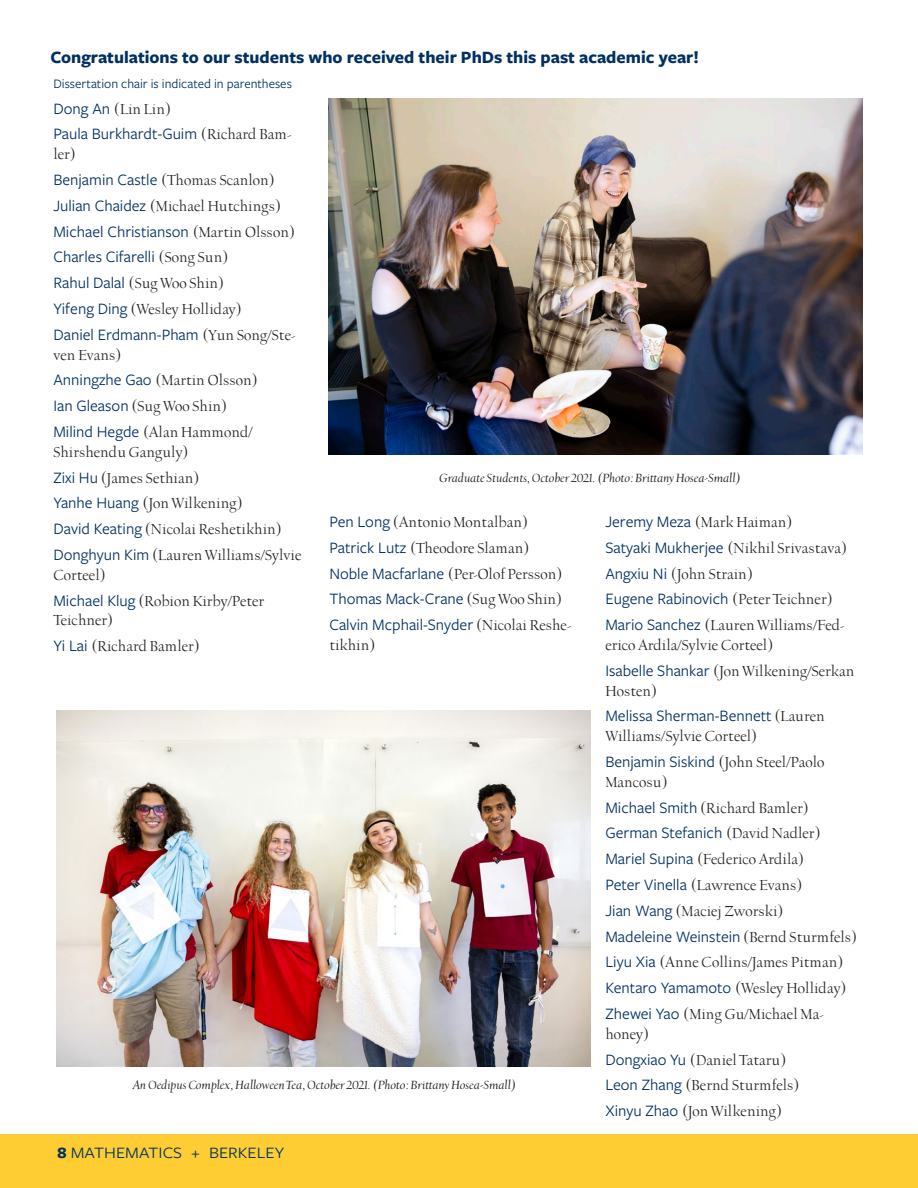
<style>
.page{position:relative;width:918px;height:1188px;background:#fff}
.page>*{position:absolute;margin:0;border:0;box-sizing:border-box;transform-origin:0 0}
.Subtitle{font:700 18px "Freight Sans Pro";color:#003062}
.t1{font:16.5px/19.8px "UC Berkeley OS";color:#231f20}
.t2{font:16.5px/19.8px "Freight Sans Pro";color:#003062}
.t3{font:16.5px "Freight Sans Pro";color:#003262;scale:1.1 1}
.Footnote{font:italic 600 13.5px "UC Berkeley OS";color:#231f20}
.t4{font:13.5px "Freight Sans Pro";color:#003062}
.s1{font-family:"Freight Sans Pro";color:#003062}
.s2{font-family:"UC Berkeley OS";color:#231f20}
.s3{font-weight:700}
</style>
<div class="page">
<div style="left:0;top:1134px;width:918px;height:54px;background:#fecd33"></div>
<img style="left:328px;top:98px;width:535px;height:357px">
<img style="left:56px;top:710px;width:535px;height:357px">
<p class="Subtitle" style="left:50px;top:44px;width:650px">Congratulations to our students who received their PhDs this past academic year!</p>
<p class="t4" style="left:53px;top:74px;width:240px">Dissertation chair is indicated in parentheses</p>
<p class="t1" style="left:53px;top:99px;width:119px"><span class="s1">Dong An</span> (Lin Lin)</p>
<p class="t2" style="left:53px;top:123px;width:239px">Paula Burkhardt-Guim <span class="s2">(Richard Bam&shy;ler)</span></p>
<p class="t1" style="left:53px;top:171px;width:223px"><span class="s1">Benjamin Castle</span> (Thomas Scanlon)</p>
<p class="t1" style="left:53px;top:197px;width:229px"><span class="s1">Julian Chaidez</span> (Michael Hutchings)</p>
<p class="t2" style="left:53px;top:221px;width:243px">Michael Christianson <span class="s2">(Martin Olsson)</span></p>
<p class="t2" style="left:53px;top:246px;width:177px">Charles Cifarelli <span class="s2">(Song Sun)</span></p>
<p class="t1" style="left:53px;top:274px;width:172px"><span class="s1">Rahul Dalal</span> (Sug Woo Shin)</p>
<p class="t1" style="left:53px;top:300px;width:190px"><span class="s1">Yifeng Ding</span> (Wesley Holliday)</p>
<p class="t1" style="left:53px;top:326px;width:243px"><span class="s1">Daniel Erdmann-Pham</span> (Yun Song/Ste&shy;ven Evans)</p>
<p class="t1" style="left:53px;top:371px;width:206px"><span class="s1">Anningzhe Gao</span> (Martin Olsson)</p>
<p class="t1" style="left:53px;top:397px;width:175px"><span class="s1">Ian Gleason</span> (Sug Woo Shin)</p>
<p class="t1" style="left:53px;top:423px;width:201px"><span class="s1">Milind Hegde</span> (Alan Hammond/<br>Shirshendu Ganguly)</p>
<p class="t1" style="left:53px;top:468px;width:148px"><span class="s1">Zixi Hu</span> (James Sethian)</p>
<p class="t1" style="left:53px;top:494px;width:191px"><span class="s1">Yanhe Huang</span> (Jon Wilkening)</p>
<p class="t1" style="left:53px;top:520px;width:230px"><span class="s1">David Keating</span> (Nicolai Reshetikhin)</p>
<p class="t1" style="left:53px;top:546px;width:250px"><span class="s1">Donghyun Kim</span> (Lauren Williams/Sylvie<br>Corteel)</p>
<p class="t1" style="left:53px;top:591px;width:212px"><span class="s1">Michael Klug</span> (Robion Kirby/Peter<br>Teichner)</p>
<p class="t1" style="left:53px;top:637px;width:148px"><span class="s1">Yi Lai</span> (Richard Bamler)</p>
<p class="Footnote" style="left:439px;top:471px;width:303px">Graduate Students, October 2021. (Photo: Brittany Hosea-Small)</p>
<p class="t1" style="left:329px;top:513px;width:200px"><span class="s1">Pen Long</span> (Antonio Montalban)</p>
<p class="t1" style="left:329px;top:539px;width:202px"><span class="s1">Patrick Lutz</span> (Theodore Slaman)</p>
<p class="t1" style="left:329px;top:564px;width:235px"><span class="s1">Noble Macfarlane</span> (Per-Olof Persson)</p>
<p class="t2" style="left:329px;top:588px;width:234px">Thomas Mack-Crane <span class="s2">(Sug Woo Shin)</span></p>
<p class="t1" style="left:329px;top:616px;width:243px"><span class="s1">Calvin Mcphail-Snyder</span> (Nicolai Reshe&shy;tikhin)</p>
<p class="t1" style="left:605px;top:513px;width:189px"><span class="s1">Jeremy Meza</span> (Mark Haiman)</p>
<p class="t1" style="left:605px;top:539px;width:243px"><span class="s1">Satyaki Mukherjee</span> (Nikhil Srivastava)</p>
<p class="t1" style="left:605px;top:564px;width:149px"><span class="s1">Angxiu Ni</span> (John Strain)</p>
<p class="t2" style="left:605px;top:588px;width:229px">Eugene Rabinovich <span class="s2">(Peter Teichner)</span></p>
<p class="t1" style="left:605px;top:616px;width:241px"><span class="s1">Mario Sanchez</span> (Lauren Williams/Fed&shy;erico Ardila/Sylvie Corteel)</p>
<p class="t1" style="left:605px;top:662px;width:251px"><span class="s1">Isabelle Shankar</span> (Jon Wilkening/Serkan<br>Hosten)</p>
<p class="t1" style="left:605px;top:707px;width:221px"><span class="s1">Melissa Sherman-Bennett</span> (Lauren<br>Williams/Sylvie Corteel)</p>
<p class="t1" style="left:605px;top:753px;width:221px"><span class="s1">Benjamin Siskind</span> (John Steel/Paolo<br>Mancosu)</p>
<p class="t1" style="left:605px;top:798px;width:205px"><span class="s1">Michael Smith</span> (Richard Bamler)</p>
<p class="t2" style="left:605px;top:822px;width:217px">German Stefanich <span class="s2">(David Nadler)</span></p>
<p class="t1" style="left:605px;top:850px;width:200px"><span class="s1">Mariel Supina</span> (Federico Ardila)</p>
<p class="t1" style="left:605px;top:876px;width:199px"><span class="s1">Peter Vinella</span> (Lawrence Evans)</p>
<p class="t1" style="left:605px;top:902px;width:180px"><span class="s1">Jian Wang</span> (Maciej Zworski)</p>
<p class="t2" style="left:605px;top:926px;width:253px">Madeleine Weinstein <span class="s2">(Bernd Sturmfels)</span></p>
<p class="t1" style="left:605px;top:953px;width:240px"><span class="s1">Liyu Xia</span> (Anne Collins/James Pitman)</p>
<p class="t1" style="left:605px;top:979px;width:243px"><span class="s1">Kentaro Yamamoto</span> (Wesley Holliday)</p>
<p class="t1" style="left:605px;top:1005px;width:220px"><span class="s1">Zhewei Yao</span> (Ming Gu/Michael Ma&shy;honey)</p>
<p class="t1" style="left:605px;top:1050px;width:183px"><span class="s1">Dongxiao Yu</span> (Daniel Tataru)</p>
<p class="t1" style="left:605px;top:1076px;width:196px"><span class="s1">Leon Zhang</span> (Bernd Sturmfels)</p>
<p class="t1" style="left:605px;top:1102px;width:178px"><span class="s1">Xinyu Zhao</span> (Jon Wilkening)</p>
<p class="Footnote" style="left:133px;top:1078px;width:385px">An Oedipus Complex, Halloween Tea, October 2021. (Photo: Brittany Hosea-Small)</p>
<p class="t3" style="left:57px;top:1141px;width:208px"><span class="s3">8</span> MATHEMATICS + BERKELEY</p>
</div>
